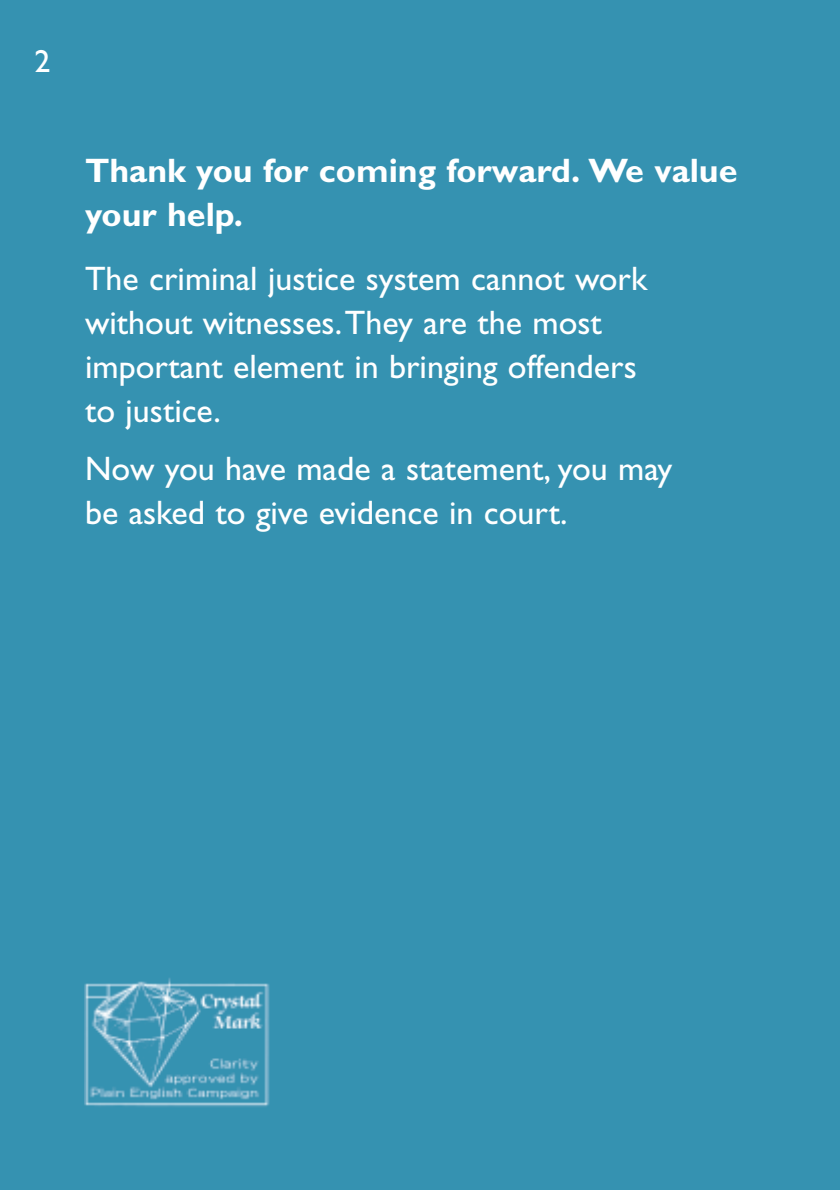
<style>
.page{position:relative;width:840px;height:1190px;background:#3592b1}
.page>*{position:absolute;margin:0;border:0;box-sizing:border-box;transform-origin:0 0}
.t1{font:34px/44px "Gill Sans";color:#fff}
.t2{font:700 34px/44px "Gill Sans";color:#fff}
.t3{font:32px "Gill Sans";color:#fff}
</style>
<div class="page">
<img style="left:84px;top:978px;width:186px;height:129px">
<p class="t3" style="left:35px;top:51px;width:17px">2</p>
<p class="t2" style="left:85px;top:152px;width:654px">Thank you for coming forward. We value your help.</p>
<p class="t1" style="left:85px;top:260px;width:564px">The criminal justice system cannot work without witnesses.They are the most important element in bringing offenders to justice.</p>
<p class="t1" style="left:85px;top:450px;width:589px">Now you have made a statement, you may be asked to give evidence in court.</p>
</div>
